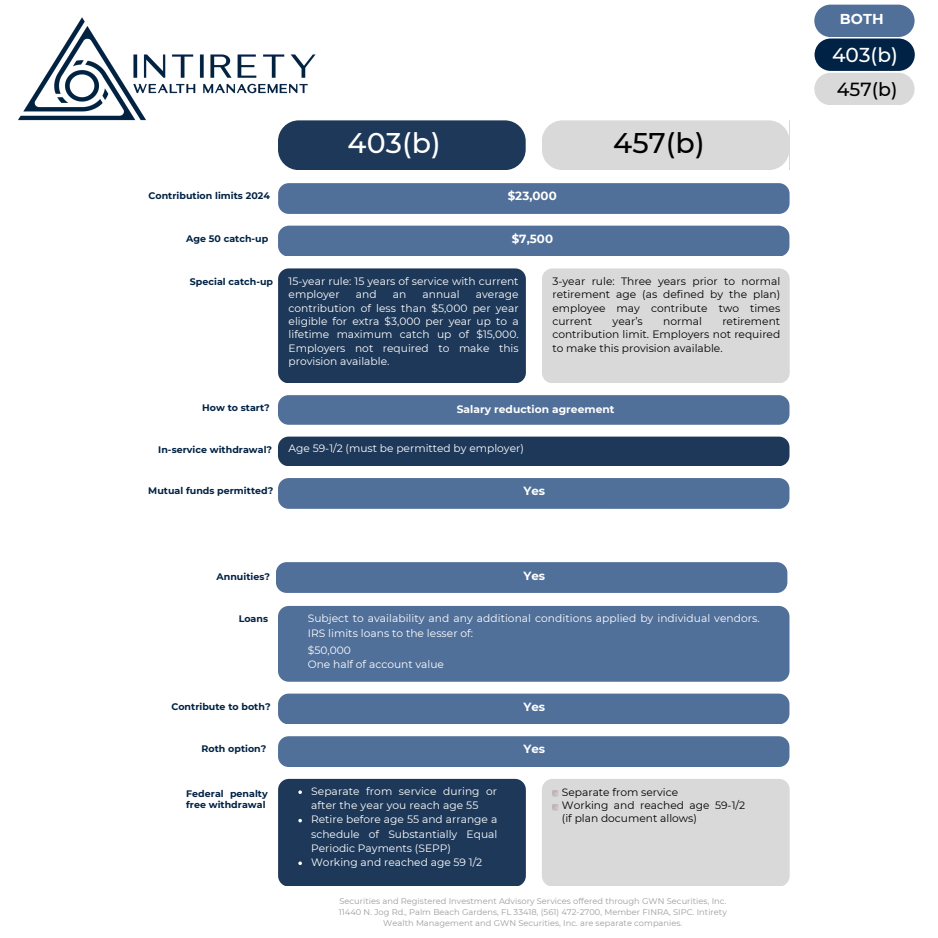
<style>
.page{position:relative;width:938px;height:938px;background:#fff}
.page>*{position:absolute;margin:0;border:0;box-sizing:border-box;transform-origin:0 0}
.t1{font:500 28.5px "Montserrat";color:#fff}
.t2{font:500 28.5px "Montserrat";color:#000}
.t3{font:500 20px "Montserrat";color:#fff}
.t4{font:500 19px "Montserrat";color:#000}
.t5{font:700 14.25px "Montserrat";color:#fff}
.t6{font:700 11.75px "Montserrat";letter-spacing:.005em;color:#fff}
.t7{font:10.75px/13.2px "Montserrat";color:#fff}
.t8{font:10.75px/13.2px "Montserrat";color:#000;text-align:justify}
.t9{font:700 10.75px "Montserrat";letter-spacing:.005em;color:#fff}
.t10{font:700 9.5px/11px "Montserrat";letter-spacing:.005em;color:#024}
.t11{font:8.25px/10.8px "Montserrat";letter-spacing:.005em;color:#9c9c9b;text-align:center}
</style>
<div class="page">
<div style="left:278px;top:120px;width:247px;height:50px;background:#1d3858"></div>
<div style="left:278px;top:268px;width:247px;height:115px;background:#1d3858;border-radius:11px"></div>
<div style="left:278px;top:778px;width:247px;height:107px;background:#1d3858;border-radius:11px"></div>
<div style="left:276px;top:562px;width:511px;height:30px;background:#506f99;border-radius:11px"></div>
<div style="left:278px;top:606px;width:511px;height:75px;background:#506f99;border-radius:11px"></div>
<div style="left:278px;top:395px;width:511px;height:30px;background:#506f99;border-radius:11px"></div>
<div style="left:278px;top:436px;width:511px;height:30px;background:#1d3858;border-radius:11px"></div>
<div style="left:278px;top:183px;width:511px;height:30px;background:#506f99;border-radius:11px"></div>
<div style="left:278px;top:226px;width:511px;height:30px;background:#506f99;border-radius:11px"></div>
<div style="left:278px;top:478px;width:511px;height:30px;background:#506f99;border-radius:11px"></div>
<div style="left:278px;top:693px;width:511px;height:30px;background:#506f99;border-radius:11px"></div>
<div style="left:278px;top:736px;width:511px;height:30px;background:#506f99;border-radius:11px"></div>
<div style="left:542px;top:120px;width:247px;height:50px;background:#d9d9d9"></div>
<div style="left:542px;top:268px;width:247px;height:115px;background:#d9d9d9;border-radius:11px"></div>
<div style="left:542px;top:778px;width:247px;height:107px;background:#d9d9d9;border-radius:11px"></div>
<svg style="left:552px;top:790px;width:6px;height:6px"></svg>
<svg style="left:552px;top:805px;width:6px;height:5px"></svg>
<img style="left:18px;top:17px;width:396px;height:121px">
<svg style="left:298px;top:790px;width:4px;height:4px"></svg>
<svg style="left:298px;top:818px;width:4px;height:4px"></svg>
<svg style="left:298px;top:861px;width:4px;height:4px"></svg>
<svg style="left:814px;top:5px;width:100px;height:100px;background:#72869c"></svg>
<p class="t5" style="left:840px;top:11px;width:45px">BOTH</p>
<h6 class="t3" style="left:832px;top:43px;width:67px">403(b)</h6>
<h5 class="t4" style="left:836px;top:77px;width:62px">457(b)</h5>
<p class="t1" style="left:347px;top:125px;width:95px">403(b)</p>
<h1 class="t2" style="left:613px;top:125px;width:93px">457(b)</h1>
<h6 class="t10" style="left:148px;top:190px;width:123px">Contribution limits 2024</h6>
<h6 class="t6" style="left:507px;top:189px;width:51px">$23,000</h6>
<p class="t10" style="left:186px;top:233px;width:84px">Age 50 catch-up</p>
<h5 class="t10" style="left:190px;top:276px;width:85px">Special catch-up</h5>
<h4 class="t6" style="left:511px;top:231px;width:43px">$7,500</h4>
<h4 class="t7" style="left:288px;top:274px;width:231px">15-year rule: 15 years of service with current employer</h4>
<h4 class="t7" style="left:356px;top:288px;width:22px">and</h4>
<h4 class="t7" style="left:393px;top:288px;width:15px">an</h4>
<h4 class="t7" style="left:422px;top:288px;width:39px">annual</h4>
<h4 class="t7" style="left:288px;top:288px;width:231px;text-align:justify;text-indent:187px">average contribution of less than $5,000 per year eligible for extra $3,000 per year up to a lifetime maximum catch up of $15,000.<br>Employers not required to make this provision available.</h4>
<h6 class="t8" style="left:552px;top:274px;width:229px">3-year rule: Three years prior to normal retirement age (as defined by the plan) employee may contribute two times current</h6>
<h6 class="t8" style="left:612px;top:314px;width:32px">year’s</h6>
<h6 class="t8" style="left:663px;top:314px;width:40px">normal</h6>
<h6 class="t8" style="left:552px;top:314px;width:229px;text-indent:170px">retirement contribution limit. Employers not required to make this provision available.</h6>
<p class="t10" style="left:202px;top:402px;width:69px">How to start?</p>
<p class="t9" style="left:457px;top:402px;width:159px">Salary reduction agreement</p>
<h6 class="t10" style="left:158px;top:444px;width:115px">In-service withdrawal?</h6>
<h6 class="t7" style="left:288px;top:441px;width:237px">Age 59-1/2 (must be permitted by employer)</h6>
<h2 class="t10" style="left:148px;top:485px;width:126px">Mutual funds permitted?</h2>
<p class="t6" style="left:523px;top:483px;width:23px">Yes</p>
<h3 class="t10" style="left:216px;top:570px;width:55px">Annuities?</h3>
<h2 class="t10" style="left:239px;top:613px;width:31px">Loans</h2>
<h5 class="t6" style="left:523px;top:569px;width:23px">Yes</h5>
<p class="t7" style="left:308px;top:611px;width:453px;line-height:14.2px">Subject to availability and any additional conditions applied by individual vendors.<br>IRS limits loans to the lesser of:</p>
<p class="t7" style="left:308px;top:644px;width:138px">$50,000<br>One half of account value</p>
<h4 class="t10" style="left:171px;top:701px;width:101px">Contribute to both?</h4>
<h4 class="t10" style="left:201px;top:743px;width:66px">Roth option?</h4>
<h6 class="t6" style="left:523px;top:699px;width:23px">Yes</h6>
<p class="t6" style="left:523px;top:741px;width:23px">Yes</p>
<p class="t10" style="left:186px;top:787px;width:83px">Federal penalty free withdrawal</p>
<h4 class="t7" style="left:311px;top:783px;width:187px;line-height:14.2px">Separate from service during or after the year you reach age 55</h4>
<h6 class="t7" style="left:311px;top:812px;width:188px;line-height:14.2px;text-align:justify">Retire before age 55 and arrange a schedule of Substantially Equal Periodic Payments (SEPP)</h6>
<p class="t7" style="left:311px;top:855px;width:173px">Working and reached age 59 1/2</p>
<h5 class="t8" style="left:562px;top:785px;width:185px;text-align:left">Separate from service<br>Working and reached age 59-1/2 (if plan document allows)</h5>
<h6 class="t11" style="left:339px;top:896px;width:389px">Securities and Registered Investment Advisory Services offered through GWN Securities, Inc.<br>11440 N. Jog Rd., Palm Beach Gardens, FL 33418, (561) 472-2700, Member FINRA, SIPC. Intirety<br>Wealth Management and GWN Securities, Inc. are separate companies.</h6>
</div>
